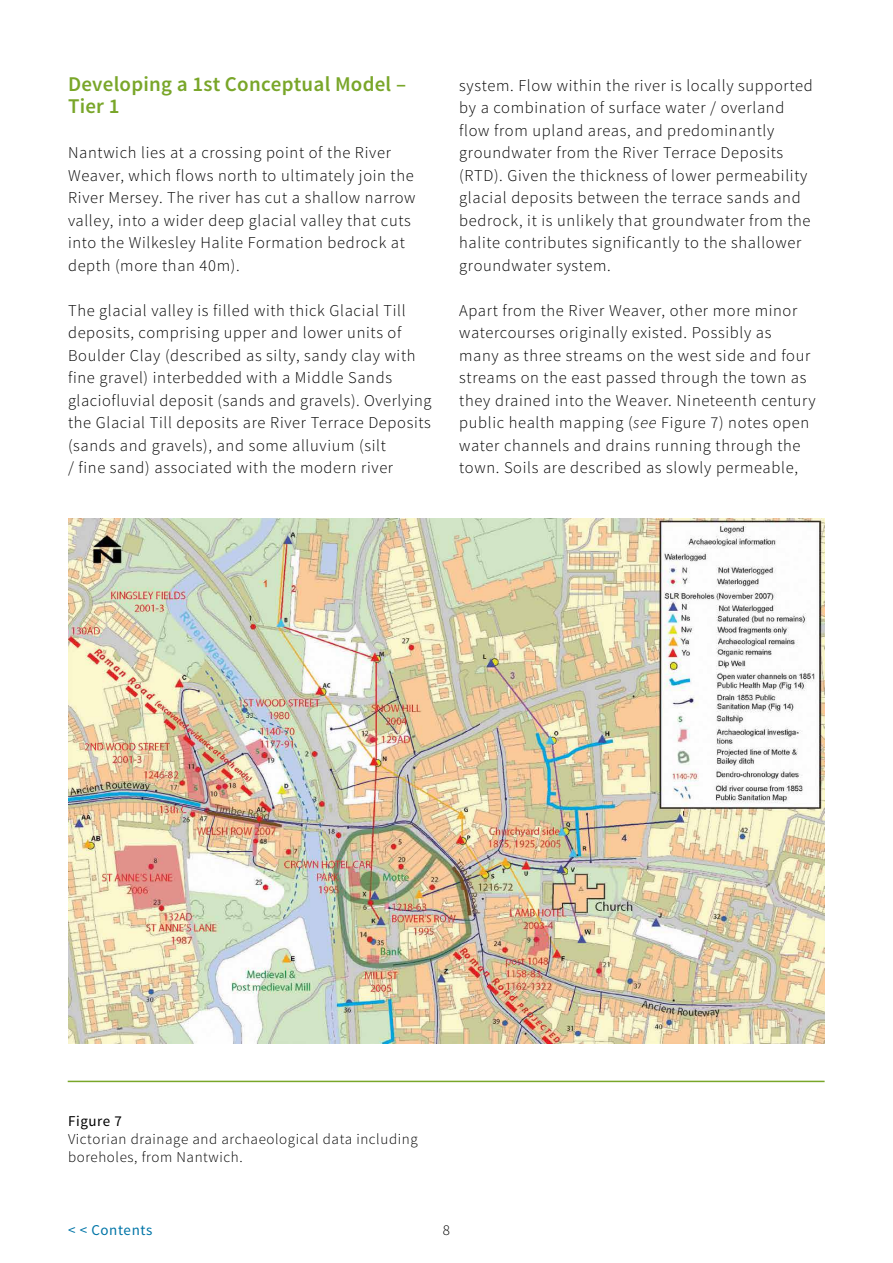
<style>
.page{position:relative;width:893px;height:1263px;background:#fff}
.page>*{position:absolute;margin:0;border:0;box-sizing:border-box;transform-origin:0 0}
.Heading_1{font:600 21px/22.5px "Source Sans Pro";letter-spacing:.01em;color:#79a629}
.Body_text{font:300 16.5px/22.5px "Source Sans Pro";letter-spacing:.04em;color:#000}
.IMAGE_heading{font:300 15px/18px "Source Sans Pro";letter-spacing:.04em;color:#000}
.t1{font:15px "Source Sans Pro";letter-spacing:.04em;color:#0075a7}
.IMAGE_heading-2{font:15px "Source Sans Pro";letter-spacing:.04em;color:#000}
.s1{font-style:italic}
</style>
<div class="page">
<img style="left:68px;top:518px;width:757px;height:525px">
<hr style="left:68px;top:1081px;width:757px;height:1px;background:#79a629">
<p class="Heading_1" style="left:68px;top:73px;width:340px">Developing a 1st Conceptual Model –<br>Tier 1</p>
<p class="Body_text" style="left:68px;top:141px;width:349px">Nantwich lies at a crossing point of the River Weaver, which flows north to ultimately join the River Mersey. The river has cut a shallow narrow valley, into a wider deep glacial valley that cuts into the Wilkesley Halite Formation bedrock at depth (more than 40m).</p>
<p class="Body_text" style="left:68px;top:299px;width:365px">The glacial valley is filled with thick Glacial Till deposits, comprising upper and lower units of Boulder Clay (described as silty, sandy clay with fine gravel) interbedded with a Middle Sands glaciofluvial deposit (sands and gravels). Overlying the Glacial Till deposits are River Terrace Deposits (sands and gravels), and some alluvium (silt<br>/ fine sand) associated with the modern river</p>
<p class="Body_text" style="left:459px;top:74px;width:355px">system. Flow within the river is locally supported by a combination of surface water / overland flow from upland areas, and predominantly groundwater from the River Terrace Deposits (RTD). Given the thickness of lower permeability glacial deposits between the terrace sands and bedrock, it is unlikely that groundwater from the halite contributes significantly to the shallower groundwater system.</p>
<p class="Body_text" style="left:459px;top:299px;width:358px">Apart from the River Weaver, other more minor watercourses originally existed. Possibly as<br>many as three streams on the west side and four streams on the east passed through the town as they drained into the Weaver. Nineteenth century public health mapping (<span class="s1">see</span> Figure 7) notes open water channels and drains running through the town. Soils are described as slowly permeable,</p>
<p class="IMAGE_heading-2" style="left:68px;top:1111px;width:55px">Figure 7</p>
<p class="IMAGE_heading" style="left:68px;top:1130px;width:351px">Victorian drainage and archaeological data including boreholes, from Nantwich.</p>
<p class="t1" style="left:68px;top:1220px;width:86px">&lt; &lt; Contents</p>
<p class="IMAGE_heading" style="left:443px;top:1221px;width:9px">8</p>
</div>
